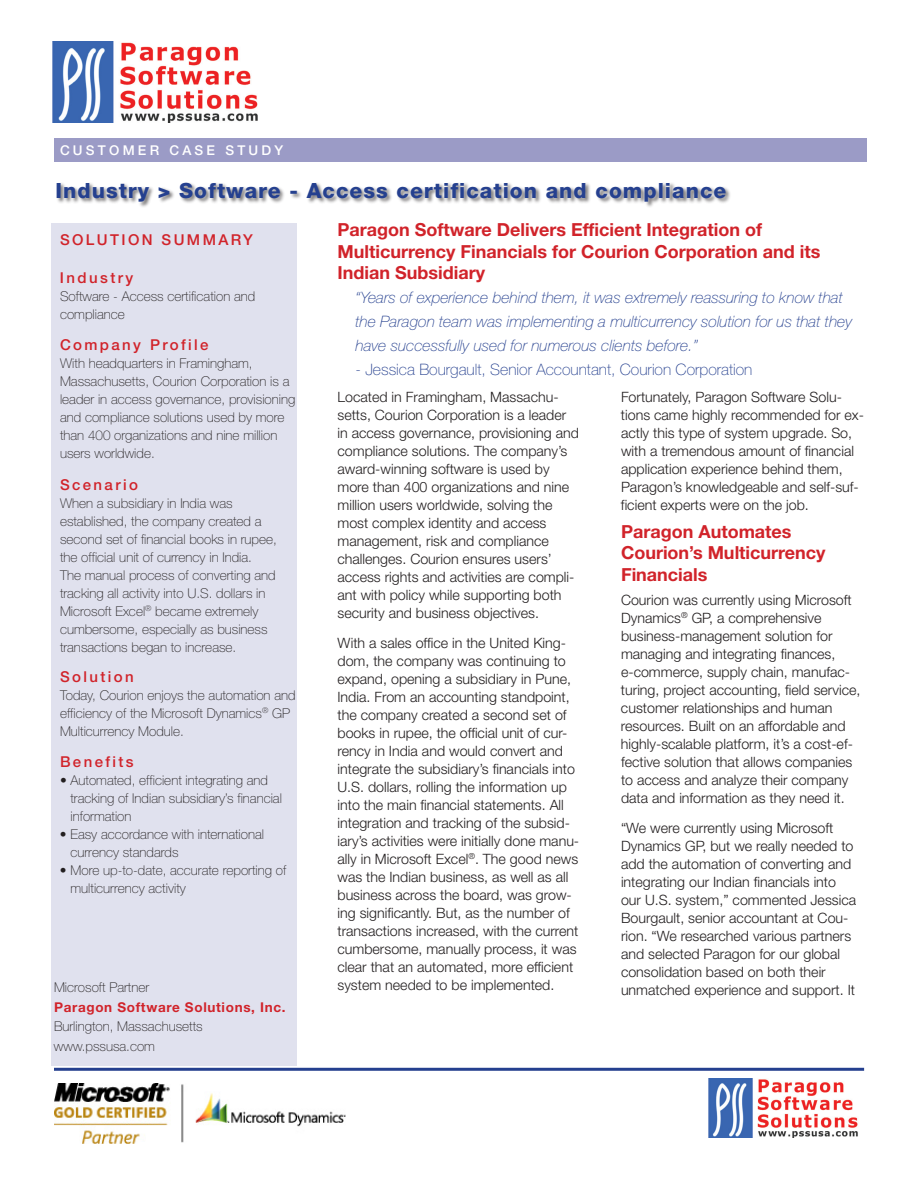
<style>
.page{position:relative;width:918px;height:1188px;background:#fff}
.page>*{position:absolute;margin:0;border:0;box-sizing:border-box;transform-origin:0 0}
.t1{font:800 21px "Helvetica Neue";letter-spacing:.05em;color:#25408f}
.t2{font:700 18px/21.6px "Helvetica Neue";color:#d1232a}
.t3{font:italic 100 15.75px/24px "Helvetica Neue";color:#25408f}
.t4{font:100 15.75px "Helvetica Neue";color:#25408f}
.t5{font:500 15px "Helvetica Neue";letter-spacing:.16em;color:#d1232a}
.t6{font:300 14.25px/18px "Helvetica Neue";color:#231f20}
.t7{font:100 13.5px/18px "Helvetica Neue";color:#231f20}
.t8{font:700 13.5px "Helvetica Neue";letter-spacing:.05em;color:#d1232a}
.t9{font:500 13.5px "Helvetica Neue";letter-spacing:.24em;color:#fff}
</style>
<div class="page">
<img style="left:54px;top:1083px;width:292px;height:61px">
<img style="left:708px;top:1079px;width:150px;height:58px">
<hr style="left:54px;top:1068px;width:810px;height:3px;background:#25408f">
<img style="left:53px;top:42px;width:205px;height:80px">
<div style="left:52px;top:224px;width:245px;height:842px;background:#e0e1ee"></div>
<div style="left:56px;top:182px;width:676px;height:26px;background:#231f20;opacity:.6"></div>
<div style="left:54px;top:138px;width:813px;height:23px;background:#9b9bc6"></div>
<p class="t9" style="left:60px;top:143px;width:225px">CUSTOMER CASE STUDY</p>
<h1 class="t1" style="left:56px;top:178px;width:672px">Industry &gt; Software - Access certification and compliance</h1>
<p class="t5" style="left:60px;top:231px;width:194px">SOLUTION SUMMARY</p>
<p class="t5" style="left:60px;top:269px;width:75px">Industry</p>
<p class="t7" style="left:60px;top:287px;width:197px">Software - Access certification and compliance</p>
<p class="t5" style="left:60px;top:336px;width:150px">Company Profile</p>
<p class="t7" style="left:60px;top:355px;width:237px">With headquarters in Framingham, Massachusetts, Courion Corporation is a leader in access governance, provisioning and compliance solutions used by more than 400 organizations and nine million users worldwide.</p>
<p class="t5" style="left:60px;top:476px;width:79px">Scenario</p>
<p class="t7" style="left:60px;top:494px;width:218px">When a subsidiary in India was established, the company created a second set of financial books in rupee, the official unit of currency in India.<br>The manual process of converting and tracking all activity into U.S. dollars in Microsoft Excel<sup>®</sup> became extremely cumbersome, especially as business transactions began to increase.</p>
<p class="t5" style="left:60px;top:668px;width:75px">Solution</p>
<p class="t7" style="left:60px;top:686px;width:237px">Today, Courion enjoys the automation and efficiency of the Microsoft Dynamics<sup>®</sup> GP<br>Multicurrency Module.</p>
<p class="t5" style="left:60px;top:753px;width:75px">Benefits</p>
<p class="t7" style="left:70px;top:772px;width:213px;text-indent:-10px">• Automated, efficient integrating and tracking of Indian subsidiary’s financial information</p>
<p class="t7" style="left:70px;top:826px;width:195px;text-indent:-11px">• Easy accordance with international currency standards</p>
<p class="t7" style="left:70px;top:862px;width:217px;text-indent:-11px">• More up-to-date, accurate reporting of multicurrency activity</p>
<p class="t7" style="left:54px;top:978px;width:97px">Microsoft Partner</p>
<p class="t8" style="left:54px;top:999px;width:233px">Paragon Software Solutions, Inc.</p>
<p class="t7" style="left:54px;top:1017px;width:150px;line-height:19.5px">Burlington, Massachusetts www.pssusa.com</p>
<p class="t2" style="left:338px;top:218px;width:484px">Paragon Software Delivers Efficient Integration of<br>Multicurrency Financials for Courion Corporation and its<br>Indian Subsidiary</p>
<p class="t3" style="left:356px;top:286px;width:498px">“Years of experience behind them, it was extremely reassuring to know that the Paragon team was implementing a multicurrency solution for us that they have successfully used for numerous clients before.”</p>
<p class="t4" style="left:356px;top:361px;width:398px">- Jessica Bourgault, Senior Accountant, Courion Corporation</p>
<p class="t6" style="left:337px;top:388px;width:243px">Located in Framingham, Massachu&shy;setts, Courion Corporation is a leader in access governance, provisioning and compliance solutions. The company’s award-winning software is used by more than 400 organizations and nine million users worldwide, solving the most complex identity and access management, risk and compliance challenges. Courion ensures users’ access rights and activities are compli&shy;ant with policy while supporting both security and business objectives.</p>
<p class="t6" style="left:337px;top:634px;width:243px">With a sales office in the United King&shy;dom, the company was continuing to expand, opening a subsidiary in Pune, India. From an accounting standpoint, the company created a second set of books in rupee, the official unit of cur&shy;rency in India and would convert and integrate the subsidiary’s financials into U.S. dollars, rolling the information up into the main financial statements. All integration and tracking of the subsid&shy;iary’s activities were initially done manu&shy;ally in Microsoft Excel<sup>®</sup>. The good news was the Indian business, as well as all business across the board, was grow&shy;ing significantly. But, as the number of transactions increased, with the current cumbersome, manually process, it was clear that an automated, more efficient system needed to be implemented.</p>
<p class="t6" style="left:621px;top:388px;width:245px">Fortunately, Paragon Software Solu&shy;tions came highly recommended for ex&shy;actly this type of system upgrade. So, with a tremendous amount of financial application experience behind them, Paragon’s knowledgeable and self-suf&shy;ficient experts were on the job.</p>
<p class="t2" style="left:621px;top:520px;width:206px">Paragon Automates<br>Courion’s Multicurrency<br>Financials</p>
<p class="t6" style="left:621px;top:590px;width:241px">Courion was currently using Microsoft Dynamics<sup>®</sup> GP, a comprehensive business-management solution for managing and integrating finances, e-commerce, supply chain, manufac&shy;turing, project accounting, field service, customer relationships and human resources. Built on an affordable and highly-scalable platform, it’s a cost-ef&shy;fective solution that allows companies to access and analyze their company data and information as they need it.</p>
<p class="t6" style="left:621px;top:818px;width:237px">“We were currently using Microsoft Dynamics GP, but we really needed to add the automation of converting and integrating our Indian financials into our U.S. system,” commented Jessica Bourgault, senior accountant at Cou&shy;rion. “We researched various partners and selected Paragon for our global consolidation based on both their unmatched experience and support. It</p>
</div>
